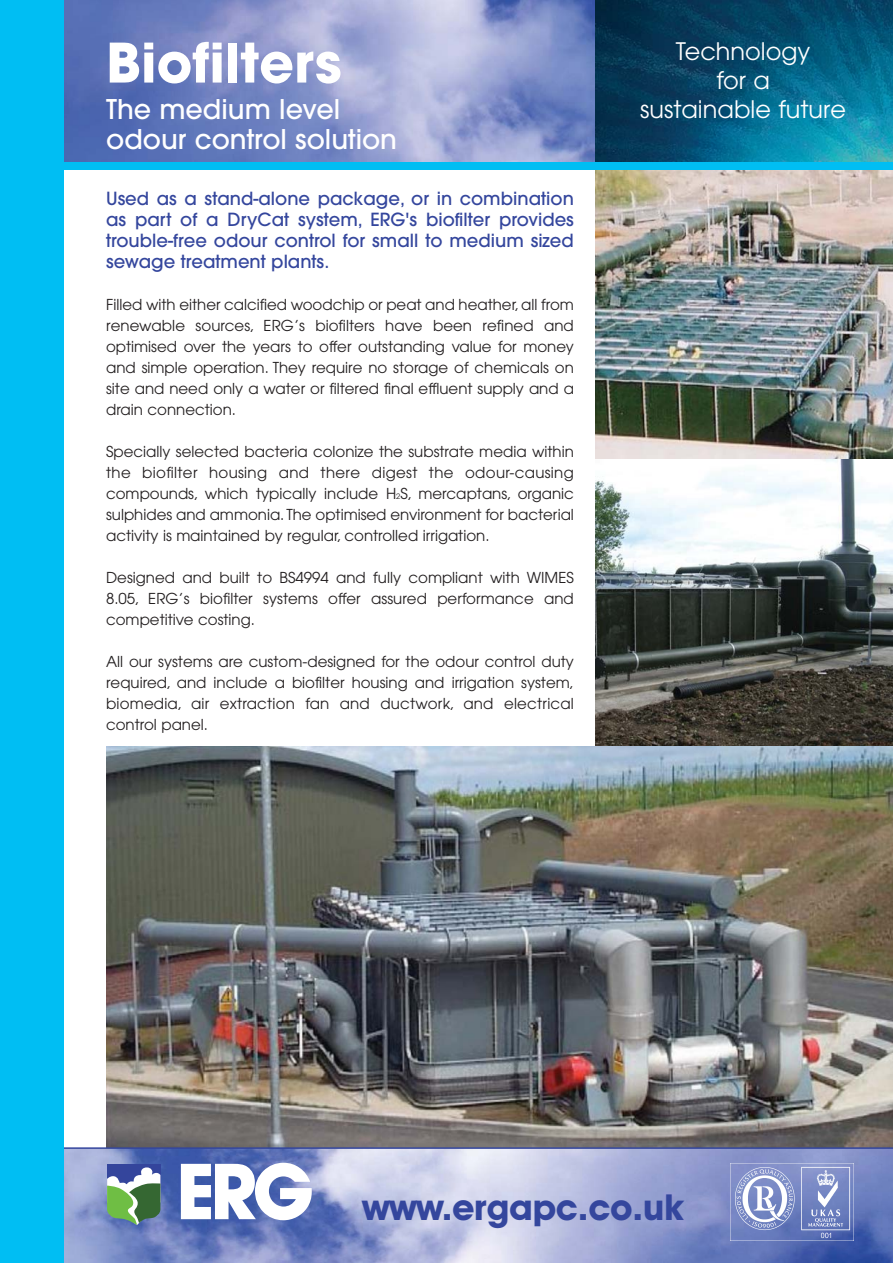
<style>
.page{position:relative;width:893px;height:1263px;background:#fff}
.page>*{position:absolute;margin:0;border:0;box-sizing:border-box;transform-origin:0 0}
.t1{font:700 77.85px "Avant Garde IT Cby BT";color:#fff}
.t2{font:700 54px "Avant Garde";color:#fff}
.t3{font:700 36px "Avant Garde IT Cby BT";color:#34469d}
.t4{font:500 27px/30px "Avant Garde";color:#fff}
.t5{font:24px/28.8px "Avant Garde";color:#fff;text-align:center}
.t6{font:500 18px/21px "Avant Garde";color:#34469d;text-align:justify}
.t7{font:15px/21px "Avant Garde";color:#231f20;text-align:justify}
.s1{font-size:7.5px}
</style>
<div class="page">
<img style="left:595px;top:170px;width:298px;height:289px">
<svg style="left:595px;top:459px;width:298px;height:287px"></svg>
<img style="left:106px;top:746px;width:787px;height:401px">
<img style="left:64px;top:1149px;width:829px;height:114px">
<hr style="left:34px;top:1147px;width:859px;height:2px;background:#34469d">
<div style="left:107px;top:1164px;width:53px;height:23px;background:#34459c"></div>
<svg style="left:107px;top:1167px;width:53px;height:58px"></svg>
<img style="left:731px;top:1163px;width:122px;height:77px">
<div style="left:12px;top:162px;width:881px;height:8px;background:#00bef3"></div>
<img style="left:64px;top:0;width:531px;height:162px">
<svg style="left:595px;top:0;width:298px;height:162px;background:#075575"></svg>
<div style="left:0;top:0;width:64px;height:1263px;background:#00bef3"></div>
<h2 class="t2" style="left:106px;top:41px;width:237px">Biofilters</h2>
<h3 class="t4" style="left:106px;top:97px;width:292px">The medium level odour control solution</h3>
<p class="t6" style="left:106px;top:189px;width:469px">Used as a stand-alone package, or in combination as part of a DryCat system, ERG's biofilter provides trouble-free odour control for small to medium sized sewage treatment plants.</p>
<p class="t7" style="left:106px;top:295px;width:469px">Filled with either calcified woodchip or peat and heather,all from renewable sources, ERG’s biofilters have been refined and optimised over the years to offer outstanding value for money and simple operation. They require no storage of chemicals on site and need only a water or filtered final effluent supply and a drain connection.</p>
<p class="t7" style="left:106px;top:442px;width:469px">Specially selected bacteria colonize the substrate media within the biofilter housing and there digest the odour-causing compounds, which typically include H<span class="s1">2</span>S, mercaptans, organic sulphides and ammonia.The optimised environment for bacterial activity is maintained by regular, controlled irrigation.</p>
<p class="t7" style="left:106px;top:568px;width:469px">Designed and built to BS4994 and fully compliant with WIMES 8.05, ERG’s biofilter systems offer assured performance and competitive costing.</p>
<p class="t7" style="left:106px;top:652px;width:469px">All our systems are custom-designed for the odour control duty required, and include a biofilter housing and irrigation system, biomedia, air extraction fan and ductwork, and electrical control panel.</p>
<h3 class="t5" style="left:640px;top:39px;width:207px">Technology<br>for a<br>sustainable future</h3>
<h1 class="t1" style="left:177px;top:1163px;width:139px">ERG</h1>
<h3 class="t3" style="left:362px;top:1194px;width:323px">www.ergapc.co.uk</h3>
</div>
